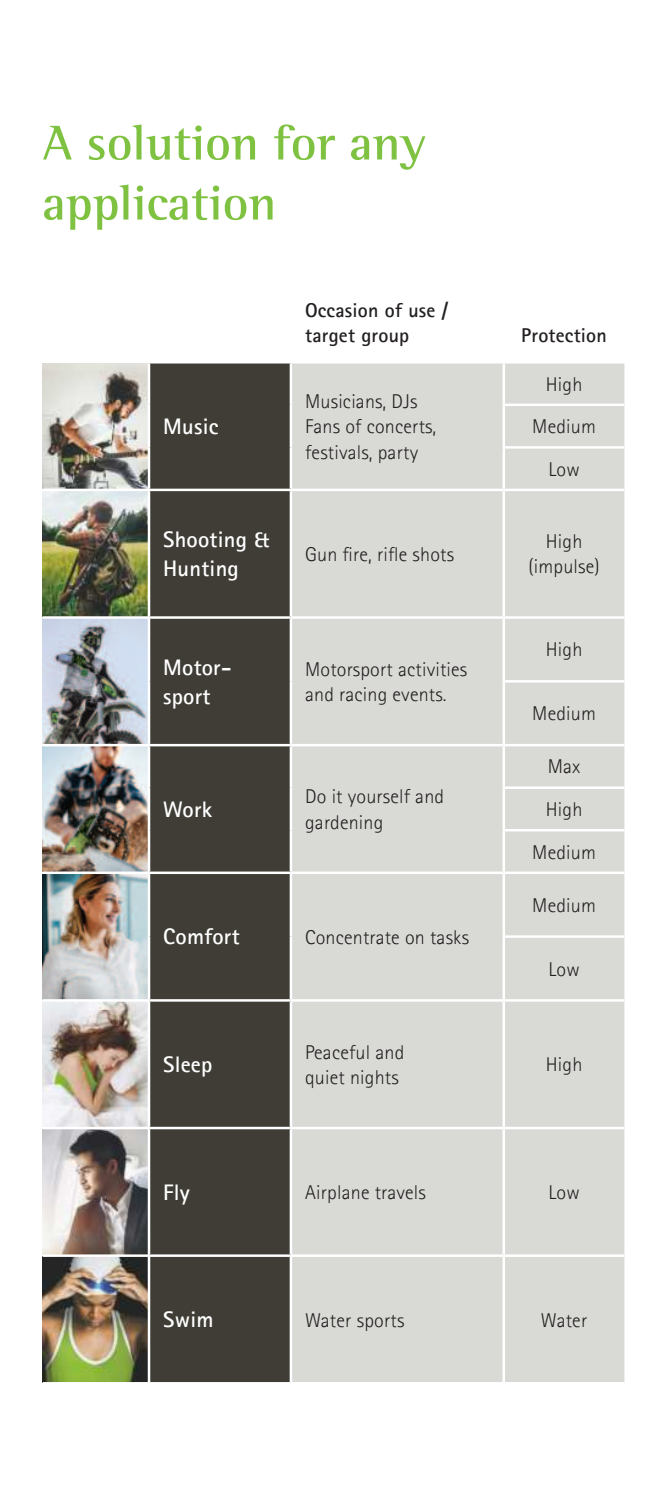
<style>
.page{position:relative;width:667px;height:1489px;background:#fff}
.page>*{position:absolute;margin:0;border:0;box-sizing:border-box;transform-origin:0 0}
.t1{font:700 50px/60px "Rotis Semifor Phonak";color:#7fc241}
.t2{font:700 22.5px/28.8px "Rotis Sansfor Phonak";letter-spacing:.01em;color:#fff}
.t3{font:300 20px/25.5px "Rotis Sansfor Phonak";letter-spacing:.01em;color:#231f20}
.t4{font:700 20px/25.5px "Rotis Sansfor Phonak";letter-spacing:.01em;color:#231f20}
</style>
<div class="page">
<img style="left:43px;top:874px;width:105px;height:125px">
<img style="left:43px;top:746px;width:105px;height:125px">
<img style="left:43px;top:618px;width:105px;height:126px">
<img style="left:43px;top:363px;width:105px;height:125px">
<img style="left:43px;top:491px;width:105px;height:125px">
<img style="left:43px;top:1001px;width:105px;height:125px">
<img style="left:43px;top:1129px;width:105px;height:125px">
<img style="left:43px;top:1256px;width:105px;height:125px">
<div style="left:150px;top:363px;width:139px;height:1018px;background:#3f3d36"></div>
<div style="left:292px;top:363px;width:332px;height:1018px;background:#d9d9d6"></div>
<hr style="left:502px;top:491px;width:2px;height:125px;background:#fff">
<hr style="left:149px;top:616px;width:142px;height:2px;background:#fff">
<hr style="left:291px;top:616px;width:212px;height:2px;background:#fff">
<hr style="left:503px;top:616px;width:121px;height:2px;background:#fff">
<hr style="left:502px;top:618px;width:2px;height:62px;background:#fff">
<hr style="left:502px;top:680px;width:122px;height:2px;background:#fff">
<hr style="left:502px;top:682px;width:2px;height:62px;background:#fff">
<hr style="left:149px;top:744px;width:142px;height:2px;background:#fff">
<hr style="left:291px;top:744px;width:212px;height:2px;background:#fff">
<hr style="left:503px;top:744px;width:121px;height:2px;background:#fff">
<hr style="left:502px;top:746px;width:2px;height:40px;background:#fff">
<hr style="left:502px;top:786px;width:122px;height:3px;background:#fff">
<hr style="left:502px;top:789px;width:2px;height:40px;background:#fff">
<hr style="left:502px;top:829px;width:122px;height:2px;background:#fff">
<hr style="left:502px;top:831px;width:2px;height:40px;background:#fff">
<hr style="left:149px;top:871px;width:142px;height:3px;background:#fff">
<hr style="left:291px;top:871px;width:212px;height:3px;background:#fff">
<hr style="left:503px;top:871px;width:121px;height:3px;background:#fff">
<hr style="left:502px;top:874px;width:2px;height:61px;background:#fff">
<hr style="left:502px;top:935px;width:122px;height:2px;background:#fff">
<hr style="left:502px;top:937px;width:2px;height:62px;background:#fff">
<hr style="left:149px;top:999px;width:142px;height:2px;background:#fff">
<hr style="left:291px;top:999px;width:212px;height:2px;background:#fff">
<hr style="left:503px;top:999px;width:121px;height:2px;background:#fff">
<hr style="left:502px;top:1001px;width:2px;height:125px;background:#fff">
<hr style="left:149px;top:1126px;width:142px;height:3px;background:#fff">
<hr style="left:291px;top:1126px;width:212px;height:3px;background:#fff">
<hr style="left:503px;top:1126px;width:121px;height:3px;background:#fff">
<hr style="left:502px;top:1129px;width:2px;height:125px;background:#fff">
<hr style="left:149px;top:1254px;width:142px;height:2px;background:#fff">
<hr style="left:291px;top:1254px;width:212px;height:2px;background:#fff">
<hr style="left:503px;top:1254px;width:121px;height:2px;background:#fff">
<hr style="left:502px;top:1256px;width:2px;height:125px;background:#fff">
<hr style="left:149px;top:488px;width:142px;height:3px;background:#fff">
<hr style="left:291px;top:488px;width:212px;height:3px;background:#fff">
<hr style="left:502px;top:363px;width:2px;height:40px;background:#fff">
<hr style="left:502px;top:403px;width:122px;height:3px;background:#fff">
<hr style="left:502px;top:406px;width:2px;height:40px;background:#fff">
<hr style="left:502px;top:446px;width:122px;height:2px;background:#fff">
<hr style="left:502px;top:448px;width:2px;height:40px;background:#fff">
<hr style="left:503px;top:488px;width:121px;height:3px;background:#fff">
<h1 class="t1" style="left:43px;top:117px;width:385px">A solution for any application</h1>
<p class="t2" style="left:163px;top:413px;width:57px">Music</p>
<p class="t2" style="left:163px;top:526px;width:107px">Shooting &amp;<br>Hunting</p>
<p class="t4" style="left:305px;top:298px;width:144px">Occasion of use / target group</p>
<p class="t3" style="left:305px;top:389px;width:132px">Musicians, DJs<br>Fans of concerts, festivals, party</p>
<p class="t3" style="left:305px;top:541px;width:150px">Gun fire, rifle shots</p>
<p class="t2" style="left:163px;top:654px;width:70px">Motor&shy;sport</p>
<p class="t3" style="left:305px;top:657px;width:164px">Motorsport activities and racing events.</p>
<p class="t2" style="left:163px;top:796px;width:50px">Work</p>
<p class="t3" style="left:305px;top:785px;width:140px">Do it yourself and gardening</p>
<p class="t2" style="left:163px;top:923px;width:78px">Comfort</p>
<p class="t3" style="left:305px;top:925px;width:165px">Concentrate on tasks</p>
<p class="t2" style="left:163px;top:1051px;width:51px">Sleep</p>
<p class="t3" style="left:305px;top:1040px;width:101px">Peaceful and quiet nights</p>
<p class="t4" style="left:521px;top:324px;width:87px">Protection</p>
<p class="t3" style="left:532px;top:364px;width:65px;line-height:42.5px;text-align:center">High<br>Medium<br>Low</p>
<p class="t3" style="left:528px;top:529px;width:73px;text-align:center">High (impulse)</p>
<p class="t3" style="left:545px;top:638px;width:38px">High</p>
<p class="t3" style="left:532px;top:702px;width:65px">Medium</p>
<p class="t3" style="left:532px;top:746px;width:65px;line-height:42.5px;text-align:center">Max<br>High<br>Medium</p>
<p class="t3" style="left:532px;top:893px;width:65px">Medium</p>
<p class="t3" style="left:548px;top:957px;width:33px">Low</p>
<p class="t3" style="left:545px;top:1052px;width:38px">High</p>
<p class="t2" style="left:163px;top:1179px;width:28px">Fly</p>
<p class="t3" style="left:305px;top:1180px;width:122px">Airplane travels</p>
<p class="t3" style="left:548px;top:1180px;width:33px">Low</p>
<p class="t2" style="left:163px;top:1306px;width:52px">Swim</p>
<p class="t3" style="left:305px;top:1307px;width:101px">Water sports</p>
<p class="t3" style="left:540px;top:1307px;width:48px">Water</p>
</div>
